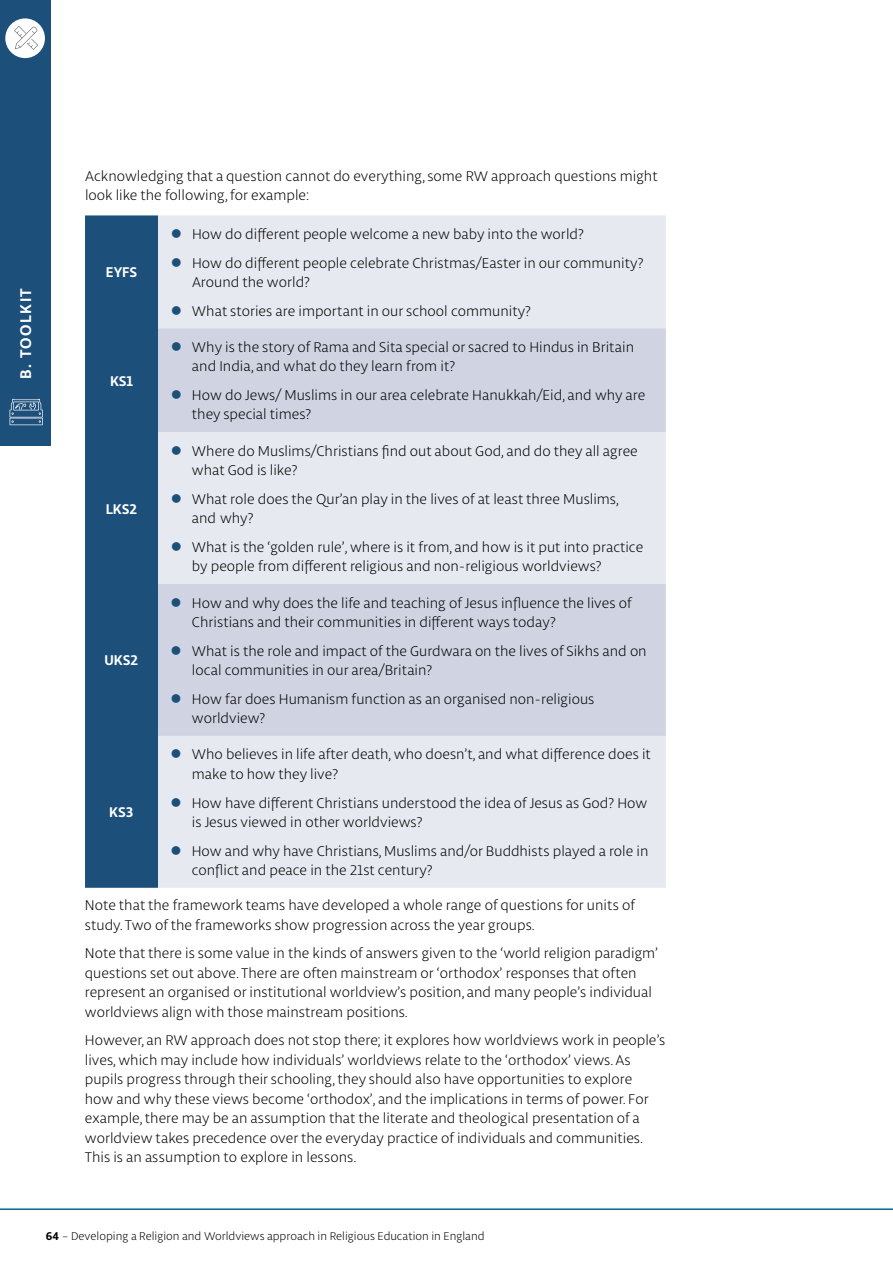
<style>
.page{position:relative;width:893px;height:1263px;background:#fff}
.page>*{position:absolute;margin:0;border:0;box-sizing:border-box;transform-origin:0 0}
.t1{font:700 16.5px "Libertad";letter-spacing:.085em;color:#fff}
.t2{font:300 15px/19.5px "Libertad";color:#000}
.t3{font:700 15px "Libertad";color:#fff}
.t4{font:300 12px "Libertad";color:#000}
.s1{font-weight:700}
</style>
<div class="page">
<div style="left:85px;top:215px;width:73px;height:673px;background:#1d4f7b"></div>
<div style="left:158px;top:215px;width:508px;height:673px;background:#e7e9f1"></div>
<svg style="left:158px;top:328px;width:508px;height:408px;background:#d8dbe7"></svg>
<div style="left:0;top:0;width:51px;height:446px;background:#1d4f7b"></div>
<hr style="left:0;top:1208px;width:893px;height:2px;background:#00688d">
<svg style="left:10px;top:399px;width:33px;height:26px"></svg>
<div style="left:5px;top:18px;width:40px;height:40px;background:#fff;border-radius:50%"></div>
<svg style="left:14px;top:26px;width:24px;height:24px"></svg>
<svg style="left:172px;top:229px;width:9px;height:9px"></svg>
<svg style="left:172px;top:258px;width:9px;height:8px"></svg>
<svg style="left:172px;top:306px;width:9px;height:8px"></svg>
<svg style="left:172px;top:342px;width:9px;height:9px"></svg>
<svg style="left:172px;top:390px;width:9px;height:9px"></svg>
<svg style="left:172px;top:446px;width:9px;height:9px"></svg>
<svg style="left:172px;top:494px;width:9px;height:9px"></svg>
<svg style="left:172px;top:542px;width:9px;height:9px"></svg>
<svg style="left:172px;top:598px;width:9px;height:8px"></svg>
<svg style="left:172px;top:646px;width:9px;height:8px"></svg>
<svg style="left:172px;top:694px;width:9px;height:8px"></svg>
<svg style="left:172px;top:749px;width:9px;height:9px"></svg>
<svg style="left:172px;top:797px;width:9px;height:9px"></svg>
<svg style="left:172px;top:845px;width:9px;height:9px"></svg>
<p class="t1" style="left:14px;top:379px;width:92px;rotate:-90deg">B. TOOLKIT</p>
<p class="t2" style="left:85px;top:166px;width:574px">Acknowledging that a question cannot do everything, some RW approach questions might look like the following, for example:</p>
<p class="t3" style="left:106px;top:262px;width:33px">EYFS</p>
<p class="t3" style="left:110px;top:371px;width:24px">KS1</p>
<p class="t3" style="left:106px;top:498px;width:33px">LKS2</p>
<p class="t3" style="left:105px;top:650px;width:35px">UKS2</p>
<p class="t2" style="left:192px;top:220px;width:453px;line-height:28.5px">How do different people welcome a new baby into the world?<br>How do different people celebrate Christmas/Easter in our community?</p>
<p class="t2" style="left:192px;top:268px;width:341px;line-height:28.5px">Around the world?<br>What stories are important in our school community?</p>
<p class="t2" style="left:192px;top:337px;width:444px">Why is the story of Rama and Sita special or sacred to Hindus in Britain and India, and what do they learn from it?</p>
<p class="t2" style="left:192px;top:385px;width:455px">How do Jews/ Muslims in our area celebrate Hanukkah/Eid, and why are they special times?</p>
<p class="t2" style="left:192px;top:441px;width:447px">Where do Muslims/Christians find out about God, and do they all agree what God is like?</p>
<p class="t2" style="left:192px;top:489px;width:428px">What role does the Qur’an play in the lives of at least three Muslims, and why?</p>
<p class="t2" style="left:192px;top:537px;width:453px">What is the ‘golden rule’, where is it from, and how is it put into practice by people from different religious and non-religious worldviews?</p>
<p class="t2" style="left:192px;top:593px;width:441px">How and why does the life and teaching of Jesus influence the lives of<br>Christians and their communities in different ways today?</p>
<p class="t2" style="left:192px;top:641px;width:456px">What is the role and impact of the Gurdwara on the lives of Sikhs and on local communities in our area/Britain?</p>
<p class="t2" style="left:192px;top:689px;width:404px">How far does Humanism function as an organised non-religious worldview?</p>
<p class="t2" style="left:192px;top:744px;width:461px">Who believes in life after death, who doesn’t, and what difference does it make to how they live?</p>
<p class="t2" style="left:192px;top:792px;width:457px">How have different Christians understood the idea of Jesus as God? How is Jesus viewed in other worldviews?</p>
<p class="t2" style="left:192px;top:840px;width:458px">How and why have Christians, Muslims and/or Buddhists played a role in conflict and peace in the 21st century?</p>
<p class="t2" style="left:85px;top:895px;width:552px">Note that the framework teams have developed a whole range of questions for units of study. Two of the frameworks show progression across the year groups.</p>
<p class="t2" style="left:85px;top:943px;width:575px">Note that there is some value in the kinds of answers given to the ‘world religion paradigm’ questions set out above. There are often mainstream or ‘orthodox’ responses that often represent an organised or institutional worldview’s position, and many people’s individual worldviews align with those mainstream positions.</p>
<p class="t2" style="left:85px;top:1030px;width:582px">However, an RW approach does not stop there; it explores how worldviews work in people’s lives, which may include how individuals’ worldviews relate to the ‘orthodox’ views. As pupils progress through their schooling, they should also have opportunities to explore<br>how and why these views become ‘orthodox’, and the implications in terms of power. For example, there may be an assumption that the literate and theological presentation of a worldview takes precedence over the everyday practice of individuals and communities.<br>This is an assumption to explore in lessons.</p>
<p class="t3" style="left:109px;top:802px;width:26px">KS3</p>
<p class="t4" style="left:46px;top:1229px;width:440px"><span class="s1">64</span> – Developing a Religion and Worldviews approach in Religious Education in England</p>
</div>
